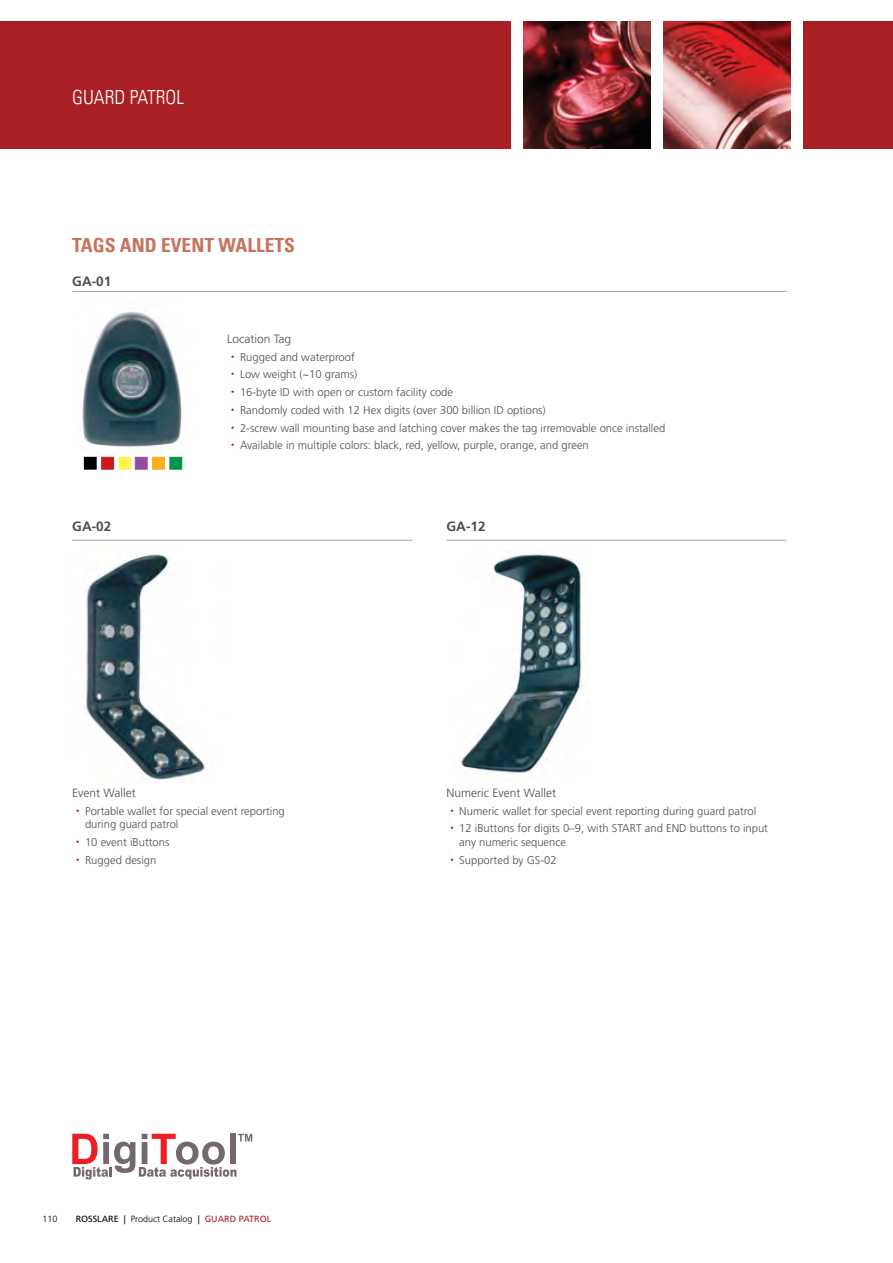
<style>
.page{position:relative;width:893px;height:1263px;background:#fff}
.page>*{position:absolute;margin:0;border:0;box-sizing:border-box;transform-origin:0 0}
.t1{font:700 condensed 19.5px "Univers LT";color:#c6745e}
.t2{font:300 condensed 19.5px "Univers LT";color:#fff}
.t3{font:700 13.5px "Frutiger LT Std";color:#4d4d4f}
.t4{font:300 12px "Frutiger LT Std";color:#4d4d4f}
.t5{font:300 11.25px/17.7px "Frutiger LT Std";color:#4d4d4f}
.t6{font:11.25px "Adobe Kaiti Std";color:#aa1f23}
.t7{font:300 9px "Frutiger LT Std";color:#000}
.s1{font-family:"Adobe Kaiti Std";font-weight:400;color:#aa1f23}
.s2{font-weight:400}
.s3{font-weight:400;color:#aa1f23}
</style>
<div class="page">
<img style="left:82px;top:311px;width:100px;height:136px">
<img style="left:86px;top:554px;width:120px;height:228px">
<img style="left:460px;top:552px;width:124px;height:229px">
<div style="left:84px;top:457px;width:12px;height:12px;background:#000"></div>
<div style="left:102px;top:457px;width:12px;height:12px;background:#ce171e;border:1px solid #ce171e"></div>
<div style="left:119px;top:457px;width:12px;height:12px;background:#fff44d"></div>
<div style="left:135px;top:457px;width:12px;height:12px;background:#914d9e"></div>
<div style="left:152px;top:457px;width:13px;height:12px;background:#fcaf17;border:1px solid #fcaf17"></div>
<div style="left:170px;top:457px;width:12px;height:12px;background:#009649;border:1px solid #009649"></div>
<div style="left:0;top:21px;width:510px;height:128px;background:#aa1f23"></div>
<img style="left:523px;top:21px;width:128px;height:128px">
<img style="left:663px;top:21px;width:128px;height:128px">
<div style="left:804px;top:21px;width:89px;height:128px;background:#aa1f23"></div>
<svg style="left:72px;top:1134px;width:180px;height:45px"></svg>
<hr style="left:72px;top:291px;width:715px;height:1px;background:#a7a9ac">
<hr style="left:72px;top:540px;width:340px;height:1px;background:#a7a9ac">
<hr style="left:446px;top:540px;width:341px;height:1px;background:#a7a9ac">
<h1 class="t2" style="left:72px;top:86px;width:113px">GUARD PATROL</h1>
<p class="t1" style="left:72px;top:233px;width:224px">TAGS AND EVENT WALLETS</p>
<p class="t3" style="left:72px;top:273px;width:41px">GA-01</p>
<p class="t4" style="left:227px;top:332px;width:66px">Location Tag</p>
<p class="t6" style="left:238px;top:349px;width:5px">·</p>
<p class="t5" style="left:227px;top:348px;width:129px"><span class="s1">·</span>Rugged and waterproof</p>
<p class="t5" style="left:227px;top:366px;width:132px"><span class="s1">·</span>Low weight (~10 grams)</p>
<p class="t5" style="left:227px;top:383px;width:227px"><span class="s1">·</span>16-byte ID with open or custom facility code</p>
<p class="t6" style="left:238px;top:403px;width:5px">·</p>
<p class="t5" style="left:238px;top:401px;width:309px;text-indent:-11px"><span class="s1">·</span>Randomly coded with 12 Hex digits (over 300 billion ID options) <span class="s1">·</span></p>
<p class="t5" style="left:227px;top:419px;width:440px"><span class="s1">·</span>2-screw wall mounting base and latching cover makes the tag irremovable once installed <span class="s1">·</span>Available in multiple colors: black, red, yellow, purple, orange, and green</p>
<p class="t3" style="left:72px;top:519px;width:41px">GA-02</p>
<p class="t3" style="left:446px;top:519px;width:41px">GA-12</p>
<p class="t4" style="left:72px;top:786px;width:65px">Event Wallet</p>
<p class="t6" style="left:84px;top:803px;width:5px">·</p>
<p class="t5" style="left:85px;top:804px;width:201px;line-height:13.5px;text-indent:-13px"><span class="s1">·</span>Portable wallet for special event reporting during guard patrol</p>
<p class="t5" style="left:84px;top:833px;width:87px;text-indent:-11px"><span class="s1">·</span>10 event iButtons <span class="s1">·</span></p>
<p class="t5" style="left:72px;top:851px;width:86px"><span class="s1">·</span>Rugged design</p>
<p class="t4" style="left:446px;top:786px;width:111px">Numeric Event Wallet</p>
<p class="t6" style="left:458px;top:803px;width:5px">·</p>
<p class="t5" style="left:446px;top:802px;width:323px"><span class="s1">·</span>Numeric wallet for special event reporting during guard patrol <span class="s1">·</span>12 iButtons for digits 0–9, with START and END buttons to input</p>
<p class="t5" style="left:458px;top:833px;width:110px">any numeric sequence <span class="s1">·</span></p>
<p class="t5" style="left:446px;top:851px;width:112px"><span class="s1">·</span>Supported by GS-02</p>
<p class="t7" style="left:43px;top:1214px;width:17px">110</p>
<p class="t7" style="left:76px;top:1214px;width:197px"><span class="s2">ROSSLARE |</span> Product Catalog <span class="s2">|</span> <span class="s3">GUARD PATROL</span></p>
</div>
